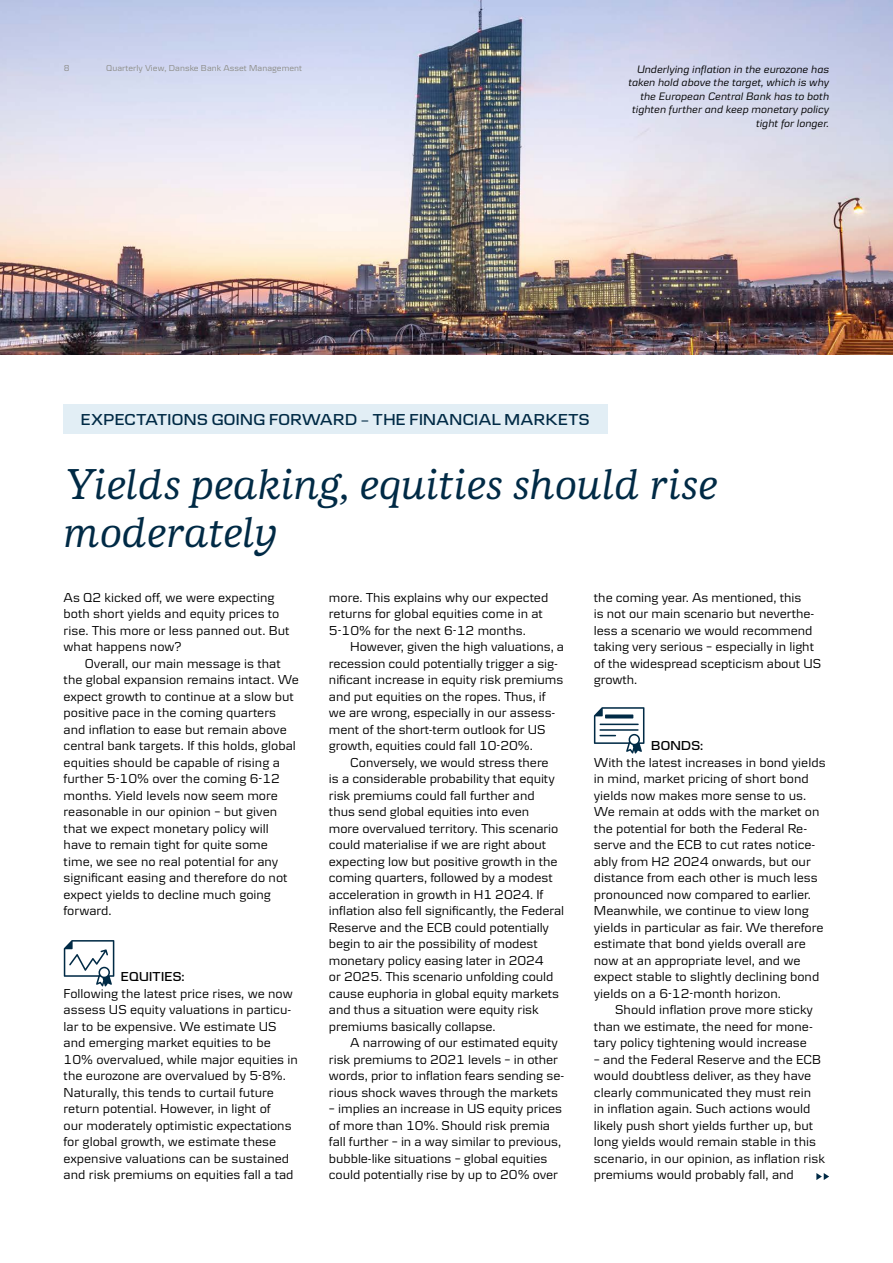
<style>
.page{position:relative;width:893px;height:1263px;background:#fff}
.page>*{position:absolute;margin:0;border:0;box-sizing:border-box;transform-origin:0 0}
.t1{font:italic 500 45px/48px "Danske Human";color:#002a45}
.t2{font:600 16.5px "Danske Headline";letter-spacing:.025em;color:#002a45}
.t3{font:13.5px/16.5px "Danske Textv 2";color:#000}
.t4{font:600 13.5px "Danske Headline";letter-spacing:.02em;color:#000}
.t5{font:italic 11.25px/13.5px "Danske Textv 2";color:#000;text-align:right}
.t6{font:9px "Danske Textv 2";letter-spacing:.005em;color:#8c8c88}
</style>
<div class="page">
<img style="left:0;top:0;width:893px;height:354px">
<svg style="left:816px;top:1173px;width:13px;height:7px"></svg>
<div style="left:64px;top:404px;width:544px;height:29px;background:#e2eef5"></div>
<svg style="left:64px;top:940px;width:50px;height:46px"></svg>
<svg style="left:594px;top:707px;width:50px;height:46px"></svg>
<svg style="left:605px;top:714px;width:28px;height:4px"></svg>
<p class="t6" style="left:64px;top:63px;width:7px">8</p>
<p class="t6" style="left:106px;top:63px;width:197px">Quarterly View, Danske Bank Asset Management</p>
<p class="t5" style="left:628px;top:62px;width:202px">Underlying inflation in the eurozone has taken hold above the target, which is why the European Central Bank has to both tighten further and keep monetary policy tight for longer.</p>
<p class="t2" style="left:81px;top:409px;width:510px">EXPECTATIONS GOING FORWARD – THE FINANCIAL MARKETS</p>
<h1 class="t1" style="left:64px;top:461px;width:656px">Yields peaking, equities should rise moderately</h1>
<p class="t3" style="left:64px;top:589px;width:228px">As Q2 kicked off, we were expecting both short yields and equity prices to rise. This more or less panned out. But what happens now?</p>
<p class="t3" style="left:64px;top:655px;width:237px;text-indent:21px">Overall, our main message is that the global expansion remains intact. We expect growth to continue at a slow but positive pace in the coming quarters and inflation to ease but remain above central bank targets. If this holds, global equities should be capable of rising a further 5-10% over the coming 6-12 months. Yield levels now seem more reasonable in our opinion – but given that we expect monetary policy will have to remain tight for quite some time, we see no real potential for any significant easing and therefore do not expect yields to decline much going forward.</p>
<p class="t4" style="left:121px;top:969px;width:65px">EQUITIES:</p>
<p class="t3" style="left:64px;top:985px;width:236px">Following the latest price rises, we now assess US equity valuations in particu&shy;lar to be expensive. We estimate US and emerging market equities to be 10% overvalued, while major equities in the eurozone are overvalued by 5-8%.<br>Naturally, this tends to curtail future return potential. However, in light of<br>our moderately optimistic expectations for global growth, we estimate these expensive valuations can be sustained and risk premiums on equities fall a tad</p>
<p class="t3" style="left:329px;top:589px;width:221px">more. This explains why our expected returns for global equities come in at<br>5-10% for the next 6-12 months.</p>
<p class="t3" style="left:329px;top:638px;width:237px;text-indent:21px">However, given the high valuations, a recession could potentially trigger a sig&shy;nificant increase in equity risk premiums and put equities on the ropes. Thus, if we are wrong, especially in our assess&shy;ment of the short-term outlook for US growth, equities could fall 10-20%.</p>
<p class="t3" style="left:329px;top:754px;width:237px;text-indent:21px">Conversely, we would stress there<br>is a considerable probability that equity risk premiums could fall further and<br>thus send global equities into even<br>more overvalued territory. This scenario could materialise if we are right about expecting low but positive growth in the coming quarters, followed by a modest acceleration in growth in H1 2024. If inflation also fell significantly, the Federal Reserve and the ECB could potentially begin to air the possibility of modest monetary policy easing later in 2024<br>or 2025. This scenario unfolding could cause euphoria in global equity markets and thus a situation were equity risk premiums basically collapse.</p>
<p class="t3" style="left:329px;top:1034px;width:237px;text-indent:21px">A narrowing of our estimated equity risk premiums to 2021 levels – in other words, prior to inflation fears sending se&shy;rious shock waves through the markets</p>
<p class="t3" style="left:329px;top:1100px;width:235px">– implies an increase in US equity prices of more than 10%. Should risk premia fall further – in a way similar to previous, bubble-like situations – global equities could potentially rise by up to 20% over</p>
<p class="t3" style="left:594px;top:589px;width:229px">the coming year. As mentioned, this<br>is not our main scenario but neverthe&shy;less a scenario we would recommend taking very serious – especially in light of the widespread scepticism about US growth.</p>
<p class="t4" style="left:651px;top:738px;width:53px">BONDS:</p>
<p class="t3" style="left:594px;top:754px;width:233px">With the latest increases in bond yields in mind, market pricing of short bond yields now makes more sense to us.<br>We remain at odds with the market on the potential for both the Federal Re&shy;serve and the ECB to cut rates notice&shy;ably from H2 2024 onwards, but our distance from each other is much less pronounced now compared to earlier.<br>Meanwhile, we continue to view long yields in particular as fair. We therefore estimate that bond yields overall are now at an appropriate level, and we expect stable to slightly declining bond yields on a 6-12-month horizon.</p>
<p class="t3" style="left:594px;top:1001px;width:221px;text-align:justify;text-indent:21px">Should inflation prove more sticky than we estimate, the need for mone&shy;tary policy tightening would increase</p>
<p class="t3" style="left:594px;top:1051px;width:233px">– and the Federal Reserve and the ECB would doubtless deliver, as they have clearly communicated they must rein<br>in inflation again. Such actions would likely push short yields further up, but long yields would remain stable in this scenario, in our opinion, as inflation risk premiums would probably fall, and</p>
</div>
